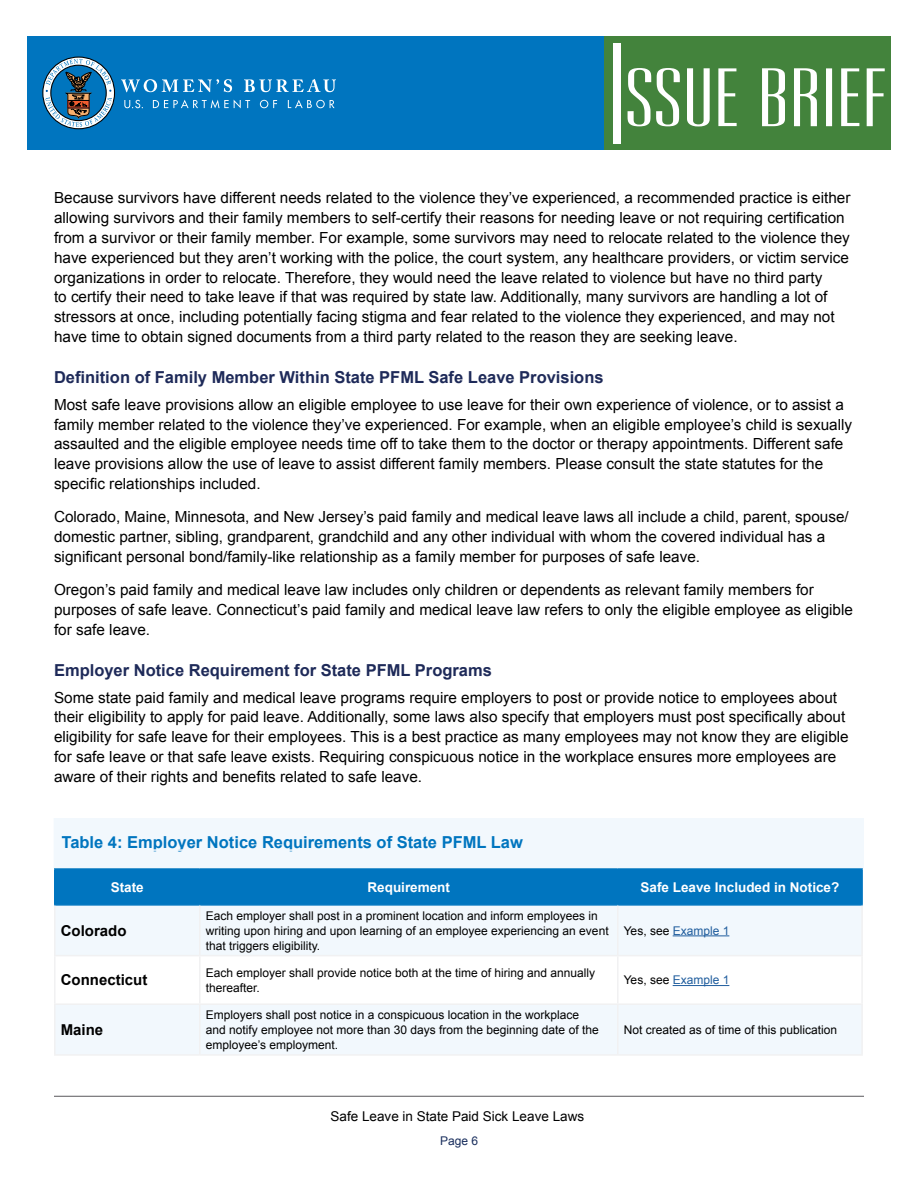
<style>
.page{position:relative;width:918px;height:1188px;background:#fff}
.page>*{position:absolute;margin:0;border:0;box-sizing:border-box;transform-origin:0 0}
.t1{font:700 16.5px "Arial";color:#1e2a59}
.t2{font:700 16.5px "Arial";color:#0075bf}
.t3{font:15.3px/19.8px "Arial";color:#000}
.t4{font:700 15px "Arial";color:#000}
.t5{font:700 13.5px "Arial";color:#fff}
.t6{font:13.5px "Arial";color:#000}
.t7{font:12px/15px "Arial";color:#000}
.t8{font:12px "Arial";color:#215e9e}
.t9{font:12px "Arial";color:#192e5d}
.s1{color:#000}
</style>
<div class="page">
<hr style="left:54px;top:1096px;width:810px;height:1px;background:#59585b">
<div style="left:597px;top:36px;width:294px;height:114px;background:#43833c"></div>
<div style="left:27px;top:36px;width:576px;height:114px;background:#0075bf"></div>
<svg style="left:121px;top:79px;width:215px;height:30px"></svg>
<div style="left:42px;top:57px;width:73px;height:72px;border:1px solid #000;border-radius:50%"></div>
<svg style="left:46px;top:59px;width:66px;height:68px"></svg>
<svg style="left:762px;top:68px;width:123px;height:58px"></svg>
<svg style="left:628px;top:68px;width:109px;height:58px"></svg>
<div style="left:613px;top:43px;width:8px;height:101px;background:#fff"></div>
<div style="left:56px;top:870px;width:805px;height:34px;background:#0075bf"></div>
<div style="left:56px;top:906px;width:805px;height:148px;background:#f2f8fd"></div>
<svg style="left:56px;top:956px;width:805px;height:47px"></svg>
<hr style="left:54px;top:868px;width:146px;height:2px;background:#0075bf">
<hr style="left:54px;top:870px;width:2px;height:34px;background:#0075bf">
<hr style="left:200px;top:868px;width:418px;height:2px;background:#0075bf">
<hr style="left:618px;top:868px;width:245px;height:2px;background:#0075bf">
<hr style="left:861px;top:870px;width:2px;height:34px;background:#0075bf">
<hr style="left:54px;top:904px;width:146px;height:2px;background:#0075bf">
<hr style="left:200px;top:904px;width:418px;height:2px;background:#0075bf">
<hr style="left:618px;top:904px;width:245px;height:2px;background:#0075bf">
<hr style="left:54px;top:906px;width:2px;height:49px;background:#f1f1f2">
<hr style="left:199px;top:906px;width:2px;height:49px;background:#f1f1f2">
<hr style="left:617px;top:906px;width:2px;height:49px;background:#f1f1f2">
<hr style="left:861px;top:906px;width:2px;height:49px;background:#f1f1f2">
<hr style="left:54px;top:955px;width:146px;height:1px;background:#f1f1f2">
<hr style="left:54px;top:956px;width:2px;height:47px;background:#f1f1f2">
<hr style="left:200px;top:955px;width:418px;height:1px;background:#f1f1f2">
<hr style="left:618px;top:955px;width:245px;height:1px;background:#f1f1f2">
<hr style="left:199px;top:956px;width:2px;height:47px;background:#f1f1f2">
<hr style="left:617px;top:956px;width:2px;height:47px;background:#f1f1f2">
<hr style="left:861px;top:956px;width:2px;height:47px;background:#f1f1f2">
<hr style="left:54px;top:1003px;width:146px;height:2px;background:#f1f1f2">
<hr style="left:54px;top:1005px;width:2px;height:49px;background:#f1f1f2">
<hr style="left:200px;top:1003px;width:418px;height:2px;background:#f1f1f2">
<hr style="left:618px;top:1003px;width:245px;height:2px;background:#f1f1f2">
<hr style="left:199px;top:1005px;width:2px;height:49px;background:#f1f1f2">
<hr style="left:617px;top:1005px;width:2px;height:49px;background:#f1f1f2">
<hr style="left:861px;top:1005px;width:2px;height:49px;background:#f1f1f2">
<hr style="left:54px;top:1054px;width:146px;height:2px;background:#f1f1f2">
<hr style="left:200px;top:1054px;width:418px;height:2px;background:#f1f1f2">
<hr style="left:618px;top:1054px;width:245px;height:2px;background:#f1f1f2">
<hr style="left:673px;top:935px;width:56px;height:1px;background:#215e9e">
<hr style="left:673px;top:985px;width:56px;height:1px;background:#215e9e">
<div style="left:54px;top:818px;width:810px;height:50px;background:#f2f8fd"></div>
<p class="t3" style="left:54px;top:188px;width:798px">Because survivors have different needs related to the violence they’ve experienced, a recommended practice is either allowing survivors and their family members to self-certify their reasons for needing leave or not requiring certification from a survivor or their family member. For example, some survivors may need to relocate related to the violence they have experienced but they aren’t working with the police, the court system, any healthcare providers, or victim service organizations in order to relocate. Therefore, they would need the leave related to violence but have no third party<br>to certify their need to take leave if that was required by state law. Additionally, many survivors are handling a lot of stressors at once, including potentially facing stigma and fear related to the violence they experienced, and may not have time to obtain signed documents from a third party related to the reason they are seeking leave.</p>
<h2 class="t1" style="left:54px;top:367px;width:551px">Definition of Family Member Within State PFML Safe Leave Provisions</h2>
<p class="t3" style="left:54px;top:395px;width:800px">Most safe leave provisions allow an eligible employee to use leave for their own experience of violence, or to assist a family member related to the violence they’ve experienced. For example, when an eligible employee’s child is sexually assaulted and the eligible employee needs time off to take them to the doctor or therapy appointments. Different safe leave provisions allow the use of leave to assist different family members. Please consult the state statutes for the specific relationships included.</p>
<p class="t3" style="left:54px;top:507px;width:796px">Colorado, Maine, Minnesota, and New Jersey’s paid family and medical leave laws all include a child, parent, spouse/ domestic partner, sibling, grandparent, grandchild and any other individual with whom the covered individual has a significant personal bond/family-like relationship as a family member for purposes of safe leave.</p>
<p class="t3" style="left:54px;top:580px;width:801px">Oregon’s paid family and medical leave law includes only children or dependents as relevant family members for purposes of safe leave. Connecticut’s paid family and medical leave law refers to only the eligible employee as eligible for safe leave.</p>
<h2 class="t1" style="left:54px;top:659px;width:439px">Employer Notice Requirement for State PFML Programs</h2>
<p class="t3" style="left:54px;top:687px;width:796px">Some state paid family and medical leave programs require employers to post or provide notice to employees about their eligibility to apply for paid leave. Additionally, some laws also specify that employers must post specifically about eligibility for safe leave for their employees. This is a best practice as many employees may not know they are eligible for safe leave or that safe leave exists. Requiring conspicuous notice in the workplace ensures more employees are aware of their rights and benefits related to safe leave.</p>
<h3 class="t2" style="left:62px;top:831px;width:463px">Table 4: Employer Notice Requirements of State PFML Law</h3>
<p class="t5" style="left:111px;top:878px;width:35px">State</p>
<p class="t5" style="left:368px;top:878px;width:84px">Requirement</p>
<p class="t5" style="left:641px;top:878px;width:200px">Safe Leave Included in Notice?</p>
<p class="t4" style="left:61px;top:921px;width:67px">Colorado</p>
<p class="t7" style="left:206px;top:908px;width:404px">Each employer shall post in a prominent location and inform employees in writing upon hiring and upon learning of an employee experiencing an event that triggers eligibility.</p>
<p class="t8" style="left:624px;top:923px;width:107px"><span class="s1">Yes, see</span> Example 1</p>
<p class="t4" style="left:61px;top:970px;width:88px">Connecticut</p>
<p class="t7" style="left:206px;top:965px;width:391px">Each employer shall provide notice both at the time of hiring and annually thereafter.</p>
<p class="t8" style="left:624px;top:972px;width:107px"><span class="s1">Yes, see</span> Example 1</p>
<p class="t4" style="left:61px;top:1020px;width:44px">Maine</p>
<p class="t7" style="left:206px;top:1007px;width:394px">Employers shall post notice in a conspicuous location in the workplace and notify employee not more than 30 days from the beginning date of the employee’s employment.</p>
<p class="t7" style="left:624px;top:1022px;width:215px">Not created as of time of this publication</p>
<p class="t6" style="left:331px;top:1107px;width:255px">Safe Leave in State Paid Sick Leave Laws</p>
<p class="t9" style="left:440px;top:1133px;width:40px">Page 6</p>
</div>
